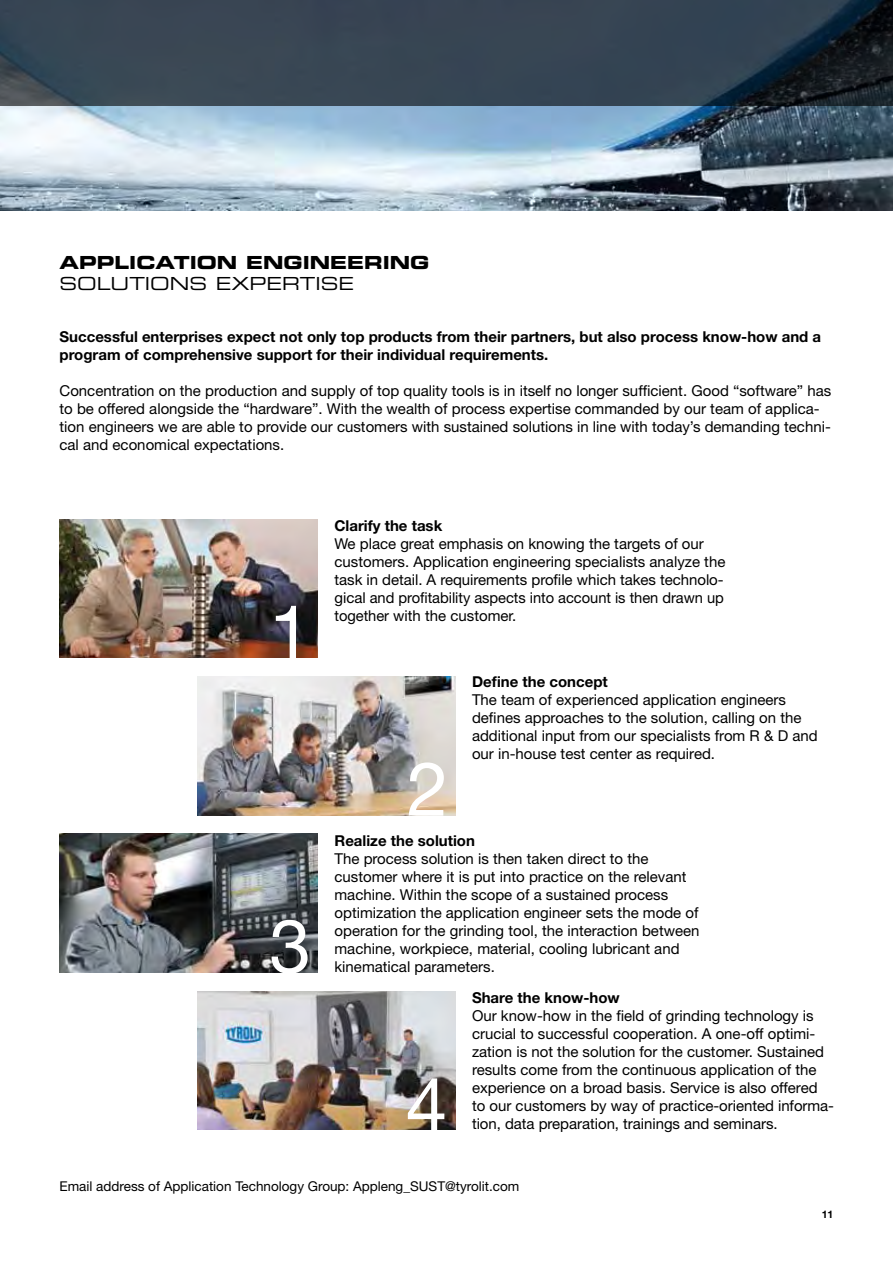
<style>
.page{position:relative;width:893px;height:1263px;background:#fff}
.page>*{position:absolute;margin:0;border:0;box-sizing:border-box;transform-origin:0 0}
.t1{font:75px "Helvetica Neue";color:#fff}
.t2{font:18px "Eurostile Bold Extended Two";color:#000}
.t3{font:18px "Eurostile Extended Two";color:#000}
.t4{font:15px/18px "Helvetica Neue";color:#000}
.t5{font:700 15px/18px "Helvetica Neue";color:#000}
.t6{font:13.5px "Helvetica Neue";color:#000}
.t7{font:700 10.5px "Helvetica Neue";color:#000}
</style>
<div class="page">
<img style="left:60px;top:519px;width:257px;height:139px">
<img style="left:197px;top:677px;width:258px;height:138px">
<img style="left:60px;top:834px;width:257px;height:138px">
<img style="left:197px;top:991px;width:258px;height:139px">
<img style="left:0;top:105px;width:893px;height:105px">
<svg style="left:0;top:0;width:893px;height:105px;background:#32404d"></svg>
<p class="t2" style="left:60px;top:249px;width:20px">APP</p>
<p class="t2" style="left:115px;top:249px;width:29px">LICATI</p>
<p class="t2" style="left:197px;top:249px;width:122px">ON ENGINEERIN</p>
<p class="t2" style="left:410px;top:249px;width:21px">G</p>
<p class="t3" style="left:60px;top:271px;width:68px">SO LUTIONS</p>
<p class="t3" style="left:216px;top:271px;width:17px">EXPERTISE</p>
<p class="t5" style="left:60px;top:327px;width:763px">Successful enterprises expect not only top products from their partners, but also process know-how and a program of comprehensive support for their individual requirements.</p>
<p class="t4" style="left:60px;top:381px;width:773px">Concentration on the production and supply of top quality tools is in itself no longer sufficient. Good “software” has to be offered alongside the “hardware”. With the wealth of process expertise commanded by our team of applica&shy;tion engineers we are able to provide our customers with sustained solutions in line with today’s demanding techni&shy;cal and economical expectations.</p>
<h1 class="t1" style="left:269px;top:588px;width:43px">1</h1>
<h1 class="t1" style="left:269px;top:901px;width:43px">3</h1>
<p class="t5" style="left:334px;top:517px;width:109px">Clarify the task</p>
<p class="t4" style="left:334px;top:535px;width:392px">We place great emphasis on knowing the targets of our customers. Application engineering specialists analyze the task in detail. A requirements profile which takes technolo&shy;gical and profitability aspects into account is then drawn up together with the customer.</p>
<p class="t5" style="left:472px;top:672px;width:137px">Define the concept</p>
<p class="t4" style="left:472px;top:690px;width:347px">The team of experienced application engineers defines approaches to the solution, calling on the additional input from our specialists from R &amp; D and our in-house test center as required.</p>
<h1 class="t1" style="left:407px;top:744px;width:43px">2</h1>
<p class="t5" style="left:334px;top:832px;width:142px">Realize the solution</p>
<p class="t4" style="left:334px;top:850px;width:367px">The process solution is then taken direct to the customer where it is put into practice on the relevant machine. Within the scope of a sustained process optimization the application engineer sets the mode of operation for the grinding tool, the interaction between machine, workpiece, material, cooling lubricant and</p>
<p class="t4" style="left:334px;top:958px;width:162px">kinematical parameters.</p>
<p class="t5" style="left:472px;top:989px;width:149px">Share the know-how</p>
<p class="t4" style="left:472px;top:1007px;width:364px">Our know-how in the field of grinding technology is crucial to successful cooperation. A one-off optimi&shy;zation is not the solution for the customer. Sustained results come from the continuous application of the experience on a broad basis. Service is also offered to our customers by way of practice-oriented informa-</p>
<h1 class="t1" style="left:406px;top:1060px;width:43px">4</h1>
<p class="t4" style="left:472px;top:1115px;width:307px">tion, data preparation, trainings and seminars.</p>
<p class="t6" style="left:60px;top:1178px;width:461px">Email address of Application Technology Group: Appleng_SUST@tyrolit.com</p>
<p class="t7" style="left:822px;top:1208px;width:13px">11</p>
</div>
